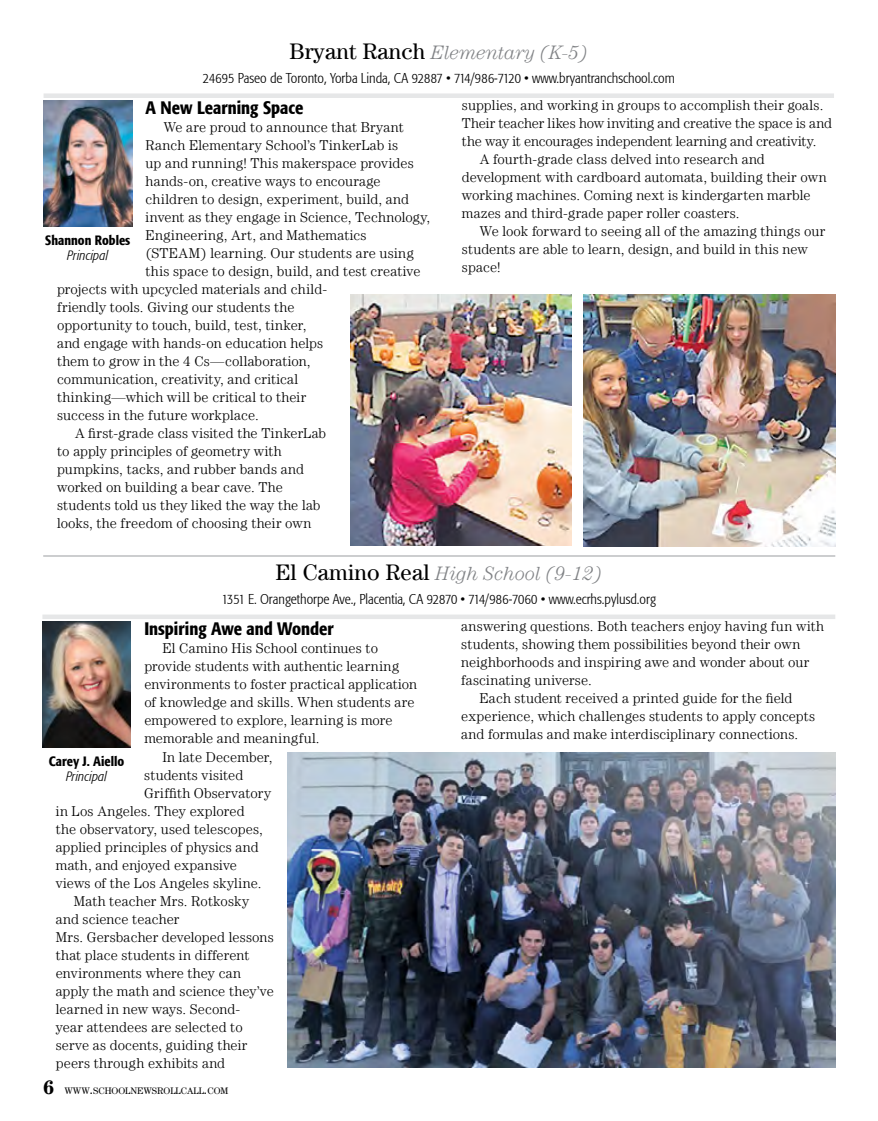
<style>
.page{position:relative;width:878px;height:1121px;background:#fff}
.page>*{position:absolute;margin:0;border:0;box-sizing:border-box;transform-origin:0 0}
.t1{font:italic 300 19.5px "Century LT";letter-spacing:-.005em;color:#808285}
.t2{font:500 condensed 18px "Formata";color:#000}
.t3{font:300 14.25px "Century LT";letter-spacing:.01em;color:#000}
.t4{font:300 condensed 14.25px "Formata";color:#000}
.t5{font:300 14.25px "Century LT";letter-spacing:-.01em;color:#000}
.t6{font:500 condensed 13.5px "Formata";color:#000}
.t7{font:italic 300 condensed 13.5px "Formata";letter-spacing:.005em;color:#000}
.t8{font:9.45px "Century LT";color:#000}
.s1{font-weight:400;font-style:normal;font-size:22.5px;color:#000}
.s2{font-weight:700;font-size:19.5px}
.s3{font-size:13.5px}
</style>
<div class="page">
<img style="left:42px;top:621px;width:89px;height:126px">
<div style="left:42px;top:614px;width:793px;height:5px;background:#e6e7e8"></div>
<img style="left:44px;top:101px;width:88px;height:125px">
<div style="left:44px;top:93px;width:790px;height:5px;background:#e6e7e8"></div>
<img style="left:288px;top:753px;width:547px;height:314px">
<img style="left:350px;top:294px;width:221px;height:251px">
<img style="left:583px;top:294px;width:252px;height:252px">
<hr style="left:43px;top:555px;width:792px;height:1px;background:#bcbec0">
<h1 class="t1" style="left:289px;top:41px;width:300px"><span class="s1">Bryant Ranch</span> Elementary (K-5)</h1>
<p class="t4" style="left:203px;top:69px;width:473px">24695 Paseo de Toronto, Yorba Linda, CA 92887 • 714/986-7120 • www.bryantranchschool.com</p>
<p class="t2" style="left:146px;top:97px;width:159px">A New Learning Space</p>
<p class="t3" style="left:164px;top:119px;width:241px">We are proud to announce that Bryant</p>
<p class="t3" style="left:146px;top:137px;width:254px">Ranch Elementary School’s TinkerLab is</p>
<p class="t3" style="left:146px;top:155px;width:269px">up and running! This makerspace provides</p>
<p class="t3" style="left:146px;top:173px;width:236px">hands-on, creative ways to encourage</p>
<p class="t3" style="left:146px;top:191px;width:265px">children to design, experiment, build, and</p>
<p class="t3" style="left:146px;top:209px;width:286px">invent as they engage in Science, Technology,</p>
<p class="t3" style="left:146px;top:227px;width:222px">Engineering, Art, and Mathematics</p>
<p class="t3" style="left:145px;top:245px;width:270px">(STEAM) learning. Our students are using</p>
<p class="t3" style="left:145px;top:263px;width:276px">this space to design, build, and test creative</p>
<p class="t3" style="left:57px;top:281px;width:271px">projects with upcycled materials and child-</p>
<p class="t3" style="left:57px;top:299px;width:239px">friendly tools. Giving our students the</p>
<p class="t3" style="left:57px;top:317px;width:251px">opportunity to touch, build, test, tinker,</p>
<p class="t3" style="left:57px;top:335px;width:268px">and engage with hands-on education helps</p>
<p class="t3" style="left:57px;top:353px;width:255px">them to grow in the 4 Cs—collaboration,</p>
<p class="t3" style="left:57px;top:371px;width:243px">communication, creativity, and critical</p>
<p class="t3" style="left:57px;top:389px;width:251px">thinking—which will be critical to their</p>
<p class="t3" style="left:57px;top:407px;width:203px">success in the future workplace.</p>
<p class="t3" style="left:75px;top:425px;width:253px">A first-grade class visited the TinkerLab</p>
<p class="t3" style="left:57px;top:443px;width:226px">to apply principles of geometry with</p>
<p class="t3" style="left:57px;top:461px;width:248px">pumpkins, tacks, and rubber bands and</p>
<p class="t3" style="left:57px;top:479px;width:227px">worked on building a bear cave. The</p>
<p class="t3" style="left:57px;top:497px;width:265px">students told us they liked the way the lab</p>
<p class="t3" style="left:57px;top:515px;width:256px">looks, the freedom of choosing their own</p>
<p class="t6" style="left:45px;top:232px;width:86px">Shannon Robles</p>
<p class="t7" style="left:67px;top:247px;width:42px">Principal</p>
<p class="t3" style="left:462px;top:97px;width:363px">supplies, and working in groups to accomplish their goals.</p>
<p class="t3" style="left:462px;top:115px;width:371px">Their teacher likes how inviting and creative the space is and</p>
<p class="t5" style="left:462px;top:133px;width:356px">the way it encourages independent learning and creativity.</p>
<p class="t3" style="left:480px;top:151px;width:286px">A fourth-grade class delved into research and</p>
<p class="t3" style="left:462px;top:169px;width:366px">development with cardboard automata, building their own</p>
<p class="t3" style="left:462px;top:187px;width:350px">working machines. Coming next is kindergarten marble</p>
<p class="t3" style="left:462px;top:205px;width:279px">mazes and third-grade paper roller coasters.</p>
<p class="t3" style="left:480px;top:223px;width:347px">We look forward to seeing all of the amazing things our</p>
<p class="t3" style="left:462px;top:241px;width:347px">students are able to learn, design, and build in this new</p>
<p class="t3" style="left:462px;top:259px;width:40px">space!</p>
<h1 class="t1" style="left:275px;top:562px;width:328px"><span class="s1">El Camino Real</span> High School (9-12)</h1>
<p class="t4" style="left:222px;top:590px;width:435px">1351 E. Orangethorpe Ave., Placentia, CA 92870 • 714/986-7060 • www.ecrhs.pylusd.org</p>
<p class="t2" style="left:144px;top:618px;width:191px">Inspiring Awe and Wonder</p>
<p class="t3" style="left:162px;top:640px;width:217px">El Camino His School continues to</p>
<p class="t3" style="left:144px;top:658px;width:256px">provide students with authentic learning</p>
<p class="t3" style="left:144px;top:676px;width:274px">environments to foster practical application</p>
<p class="t3" style="left:144px;top:694px;width:271px">of knowledge and skills. When students are</p>
<p class="t3" style="left:144px;top:712px;width:250px">empowered to explore, learning is more</p>
<p class="t3" style="left:144px;top:730px;width:177px">memorable and meaningful.</p>
<p class="t3" style="left:162px;top:748px;width:112px">In late December,</p>
<p class="t3" style="left:144px;top:766px;width:101px">students visited</p>
<p class="t3" style="left:144px;top:784px;width:128px">Griffith Observatory</p>
<p class="t3" style="left:56px;top:802px;width:190px">in Los Angeles. They explored</p>
<p class="t3" style="left:56px;top:820px;width:208px">the observatory, used telescopes,</p>
<p class="t3" style="left:56px;top:838px;width:204px">applied principles of physics and</p>
<p class="t3" style="left:56px;top:856px;width:183px">math, and enjoyed expansive</p>
<p class="t3" style="left:56px;top:874px;width:207px">views of the Los Angeles skyline.</p>
<p class="t3" style="left:74px;top:892px;width:177px">Math teacher Mrs. Rotkosky</p>
<p class="t3" style="left:56px;top:910px;width:125px">and science teacher</p>
<p class="t3" style="left:56px;top:928px;width:220px">Mrs. Gersbacher developed lessons</p>
<p class="t3" style="left:56px;top:946px;width:195px">that place students in different</p>
<p class="t3" style="left:56px;top:964px;width:187px">environments where they can</p>
<p class="t3" style="left:56px;top:982px;width:220px">apply the math and science they’ve</p>
<p class="t3" style="left:56px;top:1000px;width:186px">learned in new ways. Second-</p>
<p class="t3" style="left:56px;top:1018px;width:188px">year attendees are selected to</p>
<p class="t3" style="left:56px;top:1036px;width:193px">serve as docents, guiding their</p>
<p class="t3" style="left:56px;top:1054px;width:171px">peers through exhibits and</p>
<p class="t6" style="left:49px;top:752px;width:77px">Carey J. Aiello</p>
<p class="t7" style="left:66px;top:768px;width:42px">Principal</p>
<p class="t8" style="left:43px;top:1085px;width:187px"><span class="s2">6</span> WWW<span class="s3">.</span>SCHOOLNEWSROLLCALL<span class="s3">.</span>COM</p>
<p class="t3" style="left:461px;top:618px;width:364px">answering questions. Both teachers enjoy having fun with</p>
<p class="t3" style="left:461px;top:636px;width:340px">students, showing them possibilities beyond their own</p>
<p class="t3" style="left:461px;top:654px;width:349px">neighborhoods and inspiring awe and wonder about our</p>
<p class="t3" style="left:461px;top:672px;width:132px">fascinating universe.</p>
<p class="t3" style="left:479px;top:690px;width:314px">Each student received a printed guide for the field</p>
<p class="t3" style="left:461px;top:708px;width:355px">experience, which challenges students to apply concepts</p>
<p class="t3" style="left:461px;top:726px;width:338px">and formulas and make interdisciplinary connections.</p>
</div>
